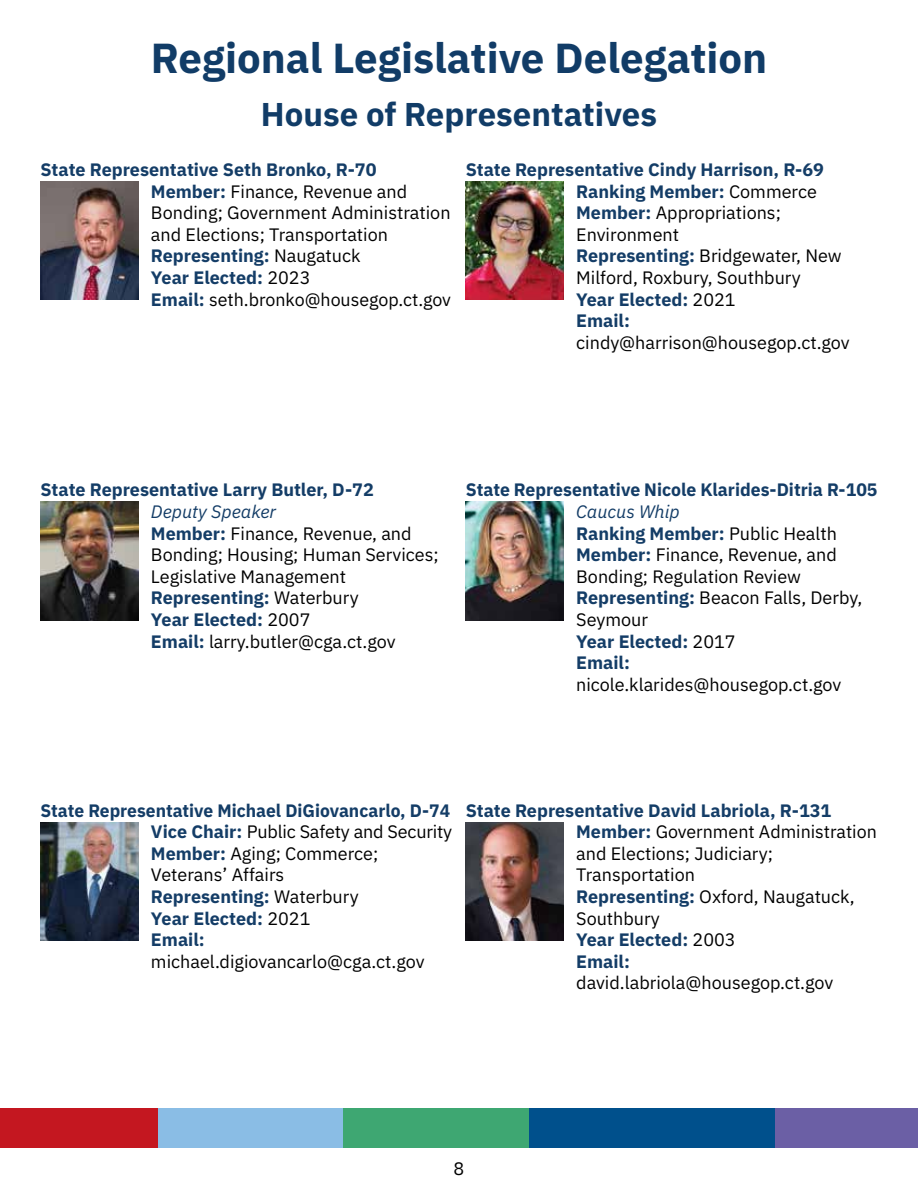
<style>
.page{position:relative;width:918px;height:1188px;background:#fff}
.page>*{position:absolute;margin:0;border:0;box-sizing:border-box;transform-origin:0 0}
.t1{font:700 42px "IBM Plex Sans";color:#113c67}
.t2{font:700 33px "IBM Plex Sans";color:#113c67}
.t3{font:18px/21.6px "IBM Plex Sans";color:#000}
.t4{font:700 18px/21.6px "IBM Plex Sans";color:#143d67}
.s1{font-weight:700;color:#143d67}
.s2{font-weight:400;color:#000}
.s3{font-style:italic;color:#143d67}
</style>
<div class="page">
<div style="left:0;top:1108px;width:258px;height:40px;background:#c41720"></div>
<div style="left:158px;top:1108px;width:285px;height:39px;background:#8abde5"></div>
<div style="left:343px;top:1108px;width:285px;height:39px;background:#3ea772"></div>
<div style="left:529px;top:1108px;width:284px;height:39px;background:#00508c"></div>
<div style="left:776px;top:1108px;width:142px;height:39px;background:#6b5fa5"></div>
<img style="left:40px;top:181px;width:98px;height:118px">
<img style="left:466px;top:181px;width:97px;height:118px">
<img style="left:40px;top:502px;width:98px;height:118px">
<img style="left:466px;top:502px;width:97px;height:118px">
<img style="left:40px;top:822px;width:98px;height:119px">
<img style="left:466px;top:822px;width:97px;height:119px">
<h1 class="t1" style="left:151px;top:25px;width:618px">Regional Legislative Delegation</h1>
<h2 class="t2" style="left:261px;top:88px;width:398px">House of Representatives</h2>
<p class="t3" style="left:151px;top:157px;width:302px;text-indent:-110px"><span class="s1">State Representative Seth Bronko, R-70<br>Member:</span> Finance, Revenue and<br>Bonding; Government Administration and Elections; Transportation<br><span class="s1">Representing:</span> Naugatuck<br><span class="s1">Year Elected:</span> 2023<br><span class="s1">Email:</span> seth.bronko@housegop.ct.gov</p>
<p class="t4" style="left:576px;top:157px;width:267px;text-indent:-110px">State Representative Cindy Harrison, R-69<br>Ranking Member: <span class="s2">Commerce<br></span>Member: <span class="s2">Appropriations;<br>Environment<br></span>Representing: <span class="s2">Bridgewater, New<br>Milford, Roxbury, Southbury<br></span>Year Elected: <span class="s2">2021<br></span>Email:</p>
<p class="t3" style="left:576px;top:330px;width:275px">cindy@harrison@housegop.ct.gov</p>
<p class="t4" style="left:40px;top:478px;width:335px">State Representative Larry Butler, D-72</p>
<p class="t3" style="left:151px;top:499px;width:289px"><span class="s3">Deputy Speaker<br></span><span class="s1">Member:</span> Finance, Revenue, and<br>Bonding; Housing; Human Services;<br>Legislative Management<br><span class="s1">Representing:</span> Waterbury<br><span class="s1">Year Elected:</span> 2007<br><span class="s1">Email:</span> larry.butler@cga.ct.gov</p>
<p class="t4" style="left:466px;top:478px;width:413px">State Representative Nicole Klarides-Ditria R-105</p>
<p class="t3" style="left:576px;top:499px;width:288px"><span class="s3">Caucus Whip<br></span><span class="s1">Ranking Member:</span> Public Health<br><span class="s1">Member:</span> Finance, Revenue, and<br>Bonding; Regulation Review<br><span class="s1">Representing:</span> Beacon Falls, Derby,<br>Seymour<br><span class="s1">Year Elected:</span> 2017<br><span class="s1">Email:</span></p>
<p class="t3" style="left:576px;top:672px;width:267px">nicole.klarides@housegop.ct.gov</p>
<p class="t4" style="left:151px;top:798px;width:303px;text-indent:-110px">State Representative Michael DiGiovancarlo, D-74<br>Vice Chair: <span class="s2">Public Safety and Security<br></span>Member: <span class="s2">Aging; Commerce;<br>Veterans’ Affairs<br></span>Representing: <span class="s2">Waterbury<br></span>Year Elected: <span class="s2">2021<br></span>Email:</p>
<p class="t3" style="left:151px;top:949px;width:275px">michael.digiovancarlo@cga.ct.gov</p>
<p class="t3" style="left:576px;top:798px;width:302px;text-indent:-110px"><span class="s1">State Representative David Labriola, R-131<br>Member:</span> Government Administration and Elections; Judiciary;<br>Transportation<br><span class="s1">Representing:</span> Oxford, Naugatuck,<br>Southbury<br><span class="s1">Year Elected:</span> 2003<br><span class="s1">Email:</span></p>
<p class="t3" style="left:576px;top:971px;width:259px">david.labriola@housegop.ct.gov</p>
<p class="t3" style="left:454px;top:1156px;width:12px">8</p>
</div>
